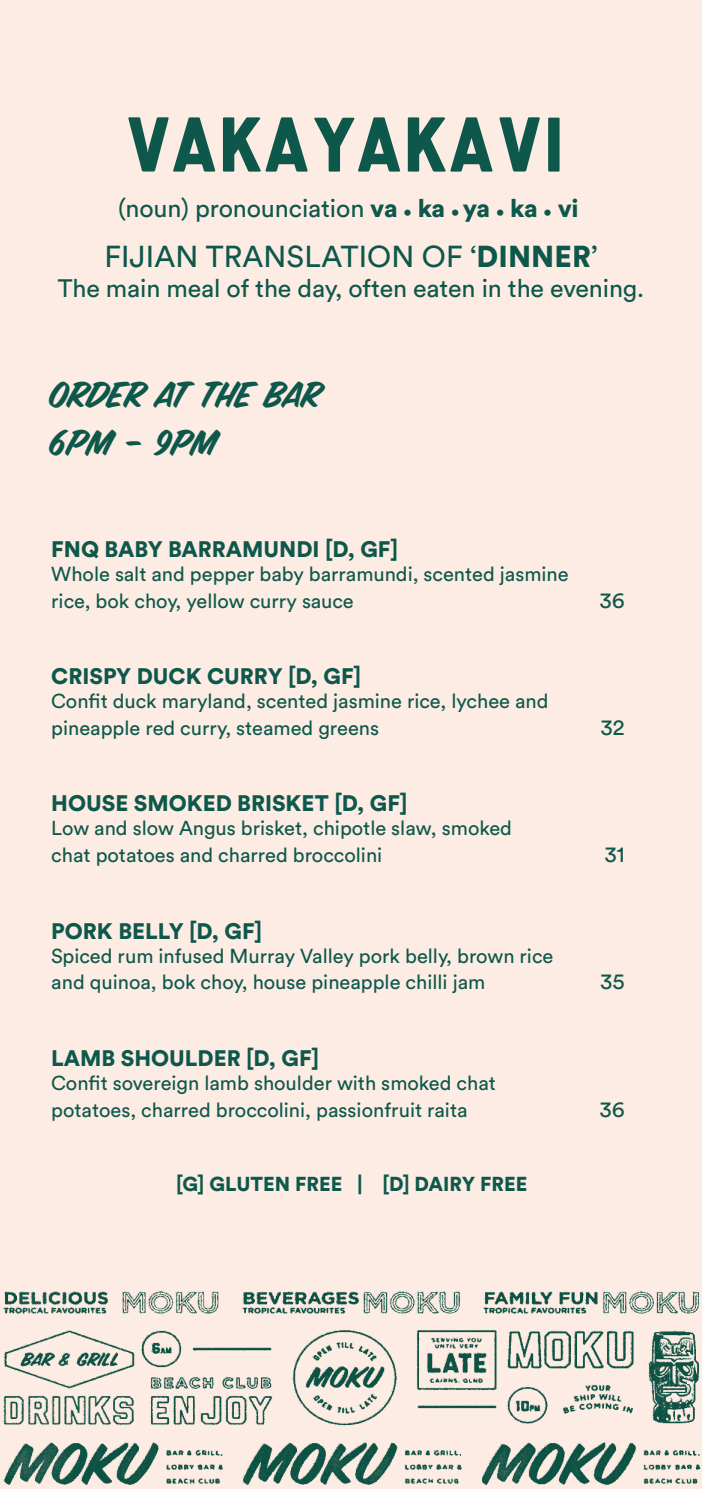
<style>
.page{position:relative;width:702px;height:1489px;background:#fff}
.page>*{position:absolute;margin:0;border:0;box-sizing:border-box;transform-origin:0 0}
.t1{font:77.5px "Liberator";letter-spacing:.04em;color:#0d584b}
.t2{font:40px/48px "Sign Painter House Brush";letter-spacing:-.025em;color:#0d584b}
.t3{font:30px "Circular Std";letter-spacing:.005em;color:#0d584b}
.t4{font:25px "Circular Std";letter-spacing:-.005em;color:#0d584b}
.t5{font:900 22.25px "Circular Std";color:#0d584b}
.t6{font:22.25px "Circular Std";color:#0d584b}
.t7{font:20px/26.8px "Circular Std";color:#0d584b}
.t8{font:900 20px "Circular Std";color:#0d584b}
.s1{font-weight:900}
.s2{font-size:15px}
</style>
<div class="page">
<div style="left:0;top:0;width:702px;height:1488px;background:#fdece4"></div>
<img style="left:3px;top:1290px;width:698px;height:195px">
<p class="t1" style="left:122px;top:117px;width:438px">VAKAYAKAVI</p>
<p class="t4" style="left:118px;top:193px;width:462px">(noun) pronounciation <span class="s1">va</span> <span class="s2">•</span> <span class="s1">ka</span> <span class="s2">•</span> <span class="s1">ya</span> <span class="s2">•</span> <span class="s1">ka</span> <span class="s2">•</span> <span class="s1">vi</span></p>
<p class="t3" style="left:104px;top:238px;width:495px">FIJIAN TRANSLATION OF ‘<span class="s1">DINNER</span>’</p>
<p class="t4" style="left:58px;top:273px;width:588px">The main meal of the day, often eaten in the evening.</p>
<p class="t2" style="left:50px;top:371px;width:274px">ORDER AT THE BAR<br>6PM - 9PM</p>
<p class="t5" style="left:51px;top:534px;width:348px">FNQ BABY BARRAMUNDI [D, GF]</p>
<p class="t7" style="left:51px;top:560px;width:519px">Whole salt and pepper baby barramundi, scented jasmine rice, bok choy, yellow curry sauce</p>
<p class="t5" style="left:51px;top:661px;width:311px">CRISPY DUCK CURRY [D, GF]</p>
<p class="t7" style="left:51px;top:687px;width:498px">Confit duck maryland, scented jasmine rice, lychee and pineapple red curry, steamed greens</p>
<p class="t5" style="left:51px;top:788px;width:357px">HOUSE SMOKED BRISKET [D, GF]</p>
<p class="t7" style="left:51px;top:814px;width:462px">Low and slow Angus brisket, chipotle slaw, smoked chat potatoes and charred broccolini</p>
<p class="t5" style="left:51px;top:915px;width:212px">PORK BELLY [D, GF]</p>
<p class="t7" style="left:51px;top:941px;width:503px">Spiced rum infused Murray Valley pork belly, brown rice and quinoa, bok choy, house pineapple chilli jam</p>
<p class="t5" style="left:51px;top:1043px;width:269px">LAMB SHOULDER [D, GF]</p>
<p class="t7" style="left:51px;top:1069px;width:446px">Confit sovereign lamb shoulder with smoked chat potatoes, charred broccolini, passionfruit raita</p>
<p class="t8" style="left:176px;top:1170px;width:352px">[G] GLUTEN FREE | [D] DAIRY FREE</p>
<p class="t6" style="left:599px;top:586px;width:27px">36</p>
<p class="t6" style="left:600px;top:713px;width:26px">32</p>
<p class="t6" style="left:604px;top:840px;width:22px">31</p>
<p class="t6" style="left:600px;top:967px;width:26px">35</p>
<p class="t6" style="left:599px;top:1095px;width:27px">36</p>
</div>
